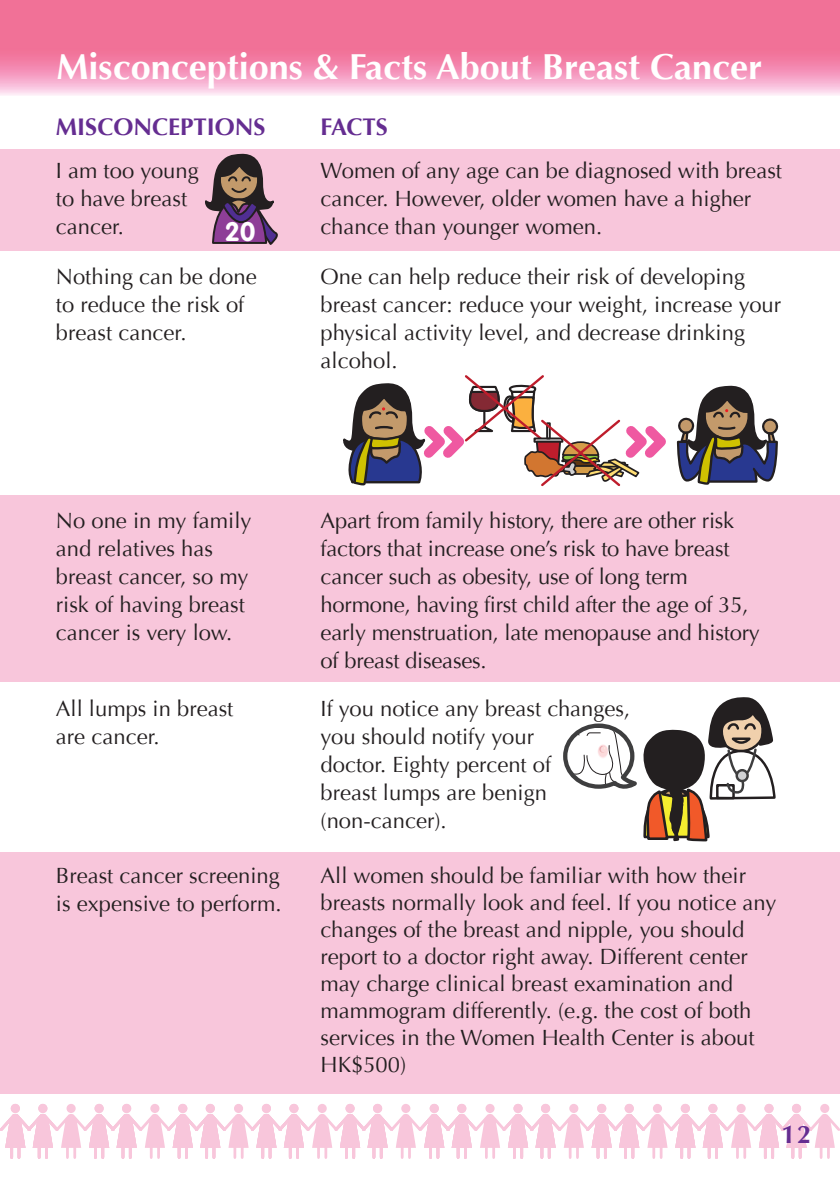
<style>
.page{position:relative;width:840px;height:1191px;background:#fff}
.page>*{position:absolute;margin:0;border:0;box-sizing:border-box;transform-origin:0 0}
.t1{font:700 36px "Optima";color:#fff}
.t2{font:700 26.4px "VAG Rounded Std";color:#fff}
.t3{font:700 25.4px "Optima";color:#652d91}
.t4{font:700 24px "Optima";color:#652d91}
.t5{font:22px/28px "Optima";color:#231f20}
</style>
<div class="page">
<svg style="left:0;top:0;width:839px;height:96px;background:#f387ab"></svg>
<div style="left:0;top:149px;width:839px;height:101px;background:#f8c6db"></div>
<div style="left:0;top:495px;width:839px;height:186px;background:#f8c6db"></div>
<div style="left:0;top:852px;width:839px;height:241px;background:#f8c6db"></div>
<div style="left:11px;top:1103px;width:9px;height:10px;background:#f8c6db;border-radius:5px"></div>
<div style="left:38px;top:1103px;width:9px;height:10px;background:#f8c6db;border-radius:5px"></div>
<svg style="left:66px;top:1103px;width:10px;height:10px"></svg>
<div style="left:67px;top:1104px;width:8px;height:8px;background:#f8c6db;border-radius:50%"></div>
<div style="left:94px;top:1103px;width:10px;height:10px;background:#f8c6db;border-radius:5px"></div>
<div style="left:122px;top:1103px;width:9px;height:10px;background:#f8c6db;border-radius:5px"></div>
<svg style="left:150px;top:1103px;width:9px;height:10px"></svg>
<div style="left:151px;top:1104px;width:7px;height:8px;background:#f8c6db;border-radius:50%"></div>
<div style="left:178px;top:1103px;width:9px;height:10px;background:#f8c6db;border-radius:5px"></div>
<div style="left:205px;top:1103px;width:10px;height:10px;background:#f8c6db;border-radius:5px"></div>
<svg style="left:234px;top:1103px;width:9px;height:10px"></svg>
<div style="left:235px;top:1104px;width:7px;height:8px;background:#f8c6db;border-radius:50%"></div>
<div style="left:262px;top:1103px;width:9px;height:10px;background:#f8c6db;border-radius:5px"></div>
<div style="left:289px;top:1103px;width:9px;height:10px;background:#f8c6db;border-radius:5px"></div>
<svg style="left:317px;top:1103px;width:9px;height:10px"></svg>
<div style="left:318px;top:1104px;width:7px;height:8px;background:#f8c6db;border-radius:50%"></div>
<div style="left:345px;top:1103px;width:9px;height:10px;background:#f8c6db;border-radius:5px"></div>
<div style="left:373px;top:1103px;width:9px;height:10px;background:#f8c6db;border-radius:5px"></div>
<svg style="left:401px;top:1103px;width:9px;height:10px"></svg>
<div style="left:402px;top:1104px;width:7px;height:8px;background:#f8c6db;border-radius:50%"></div>
<div style="left:429px;top:1103px;width:9px;height:10px;background:#f8c6db;border-radius:5px"></div>
<div style="left:457px;top:1103px;width:9px;height:10px;background:#f8c6db;border-radius:5px"></div>
<svg style="left:485px;top:1103px;width:9px;height:10px"></svg>
<div style="left:486px;top:1104px;width:7px;height:8px;background:#f8c6db;border-radius:50%"></div>
<div style="left:513px;top:1103px;width:9px;height:10px;background:#f8c6db;border-radius:5px"></div>
<div style="left:540px;top:1103px;width:10px;height:10px;background:#f8c6db;border-radius:5px"></div>
<svg style="left:569px;top:1103px;width:9px;height:10px"></svg>
<div style="left:570px;top:1104px;width:7px;height:8px;background:#f8c6db;border-radius:50%"></div>
<div style="left:596px;top:1103px;width:10px;height:10px;background:#f8c6db;border-radius:5px"></div>
<div style="left:624px;top:1103px;width:9px;height:10px;background:#f8c6db;border-radius:5px"></div>
<svg style="left:652px;top:1103px;width:9px;height:10px"></svg>
<div style="left:653px;top:1104px;width:7px;height:8px;background:#f8c6db;border-radius:50%"></div>
<div style="left:680px;top:1103px;width:9px;height:10px;background:#f8c6db;border-radius:5px"></div>
<div style="left:708px;top:1103px;width:9px;height:10px;background:#f8c6db;border-radius:5px"></div>
<svg style="left:736px;top:1103px;width:9px;height:10px"></svg>
<div style="left:737px;top:1104px;width:7px;height:8px;background:#f8c6db;border-radius:50%"></div>
<div style="left:764px;top:1103px;width:9px;height:10px;background:#f8c6db;border-radius:5px"></div>
<div style="left:791px;top:1103px;width:9px;height:10px;background:#f8c6db;border-radius:5px"></div>
<svg style="left:819px;top:1103px;width:9px;height:10px"></svg>
<div style="left:820px;top:1104px;width:7px;height:8px;background:#f8c6db;border-radius:50%"></div>
<svg style="left:0;top:1114px;width:839px;height:44px"></svg>
<svg style="left:202px;top:153px;width:81px;height:98px"></svg>
<svg style="left:343px;top:375px;width:436px;height:112px"></svg>
<svg style="left:563px;top:697px;width:213px;height:145px"></svg>
<h1 class="t1" style="left:57px;top:46px;width:706px">Misconceptions &amp; Facts About Breast Cancer</h1>
<p class="t4" style="left:56px;top:113px;width:211px">MISCONCEPTIONS</p>
<p class="t4" style="left:320px;top:113px;width:69px">FACTS</p>
<p class="t5" style="left:56px;top:157px;width:144px">I am too young to have breast cancer.</p>
<p class="t5" style="left:320px;top:157px;width:462px">Women of any age can be diagnosed with breast cancer. However, older women have a higher chance than younger women.</p>
<p class="t5" style="left:320px;top:263px;width:462px">One can help reduce their risk of developing breast cancer: reduce your weight, increase your physical activity level, and decrease drinking alcohol.</p>
<p class="t2" style="left:225px;top:216px;width:32px">20</p>
<p class="t5" style="left:56px;top:263px;width:202px">Nothing can be done to reduce the risk of breast cancer.</p>
<p class="t5" style="left:56px;top:507px;width:197px">No one in my family and relatives has breast cancer, so my risk of having breast cancer is very low.</p>
<p class="t5" style="left:56px;top:694px;width:179px">All lumps in breast are cancer.</p>
<p class="t5" style="left:56px;top:862px;width:227px">Breast cancer screening is expensive to perform.</p>
<p class="t5" style="left:320px;top:507px;width:440px">Apart from family history, there are other risk factors that increase one’s risk to have breast cancer such as obesity, use of long term hormone, having first child after the age of 35, early menstruation, late menopause and history of breast diseases.</p>
<p class="t5" style="left:320px;top:694px;width:311px">If you notice any breast changes, you should notify your<br>doctor. Eighty percent of<br>breast lumps are benign (non-cancer).</p>
<p class="t5" style="left:320px;top:862px;width:457px;line-height:27px">All women should be familiar with how their breasts normally look and feel. If you notice any changes of the breast and nipple, you should report to a doctor right away. Different center may charge clinical breast examination and mammogram differently. (e.g. the cost of both services in the Women Health Center is about HK$500)</p>
<p class="t3" style="left:781px;top:1119px;width:31px">12</p>
</div>
